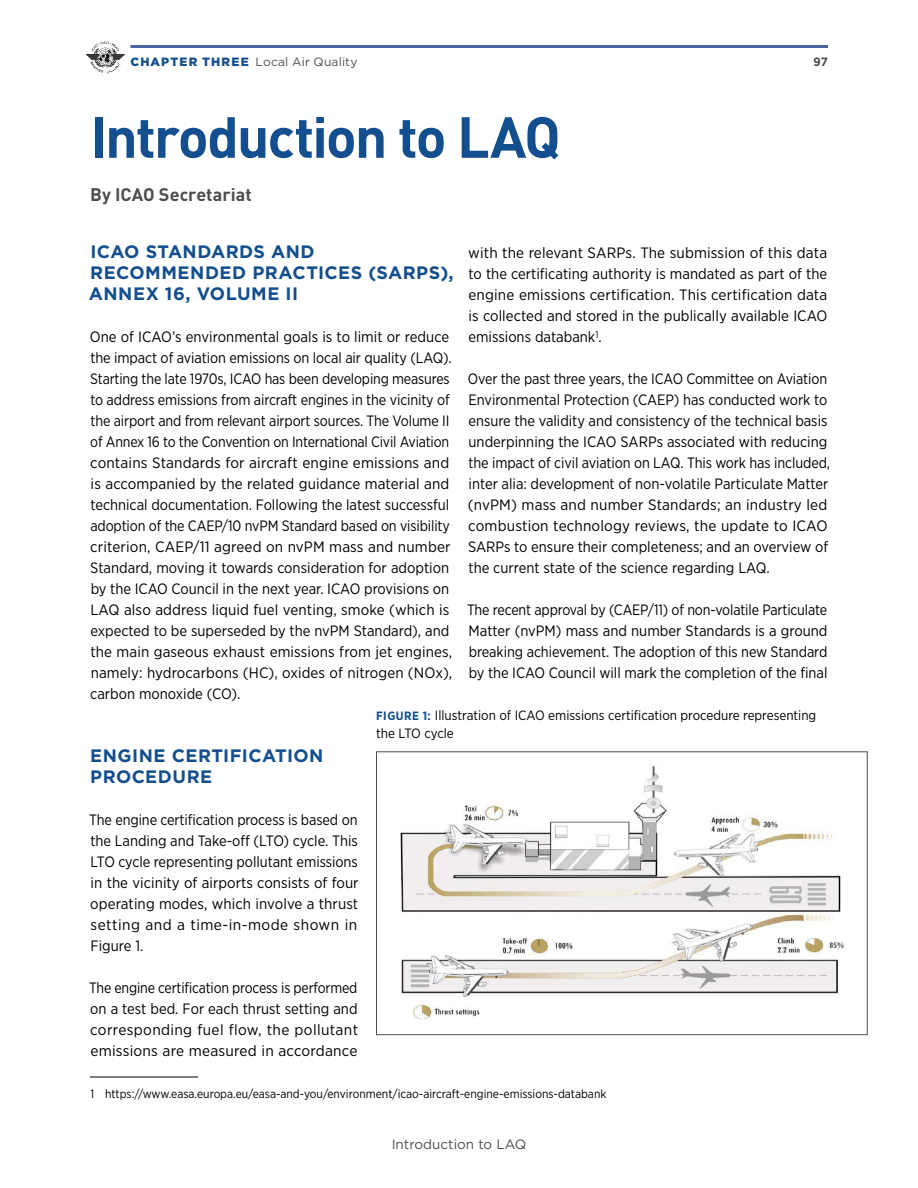
<style>
.page{position:relative;width:918px;height:1188px;background:#fff}
.page>*{position:absolute;margin:0;border:0;box-sizing:border-box;transform-origin:0 0}
.t1{font:700 57px "DIN";letter-spacing:-.035em;color:#134e8e}
.t2{font:700 18px/21px "Gotham";letter-spacing:.025em;color:#134e8e}
.t3{font:700 18px "DIN";color:#4d4d4f}
.t4{font:15px/21px "Gotham Narrow";color:#000}
.t5{font:15px/21px "Gotham Narrow";color:#000;text-align:justify;scale:1.04 1}
.t6{font:15px/21px "Gotham Narrow";color:#000;text-align:justify;scale:.96 1}
.t7{font:15px/21px "Gotham Narrow";color:#000;text-align:justify;scale:.95 1}
.t8{font:13.5px/18px "Gotham Narrow";color:#000}
.t9{font:13.5px "Gotham";color:#4d4d4f}
.t10{font:12px "Gotham Narrow";color:#000}
.t11{font:12px "Gotham";letter-spacing:.015em;color:#4d4d4f}
.t12{font:700 12px "Gotham";color:#4d4d4f}
.s1{font-weight:900;color:#134e8e}
.s2{font-weight:700;font-size:12px;color:#134e8e}
</style>
<div class="page">
<svg style="left:86px;top:41px;width:39px;height:33px"></svg>
<hr style="left:130px;top:45px;width:698px;height:3px;background:#4b659e">
<hr style="left:90px;top:1077px;width:108px;height:1px;background:#000">
<img style="left:400px;top:766px;width:444px;height:254px">
<div style="left:376px;top:752px;width:492px;height:283px;border:1px solid #4d4d4f"></div>
<p class="t11" style="left:130px;top:54px;width:229px"><span class="s1">CHAPTER THREE</span> Local Air Quality</p>
<p class="t12" style="left:814px;top:54px;width:16px">97</p>
<h1 class="t1" style="left:90px;top:100px;width:472px">Introduction to LAQ</h1>
<p class="t3" style="left:90px;top:183px;width:163px">By ICAO Secretariat</p>
<p class="t2" style="left:89px;top:241px;width:366px">ICAO STANDARDS AND<br>RECOMMENDED PRACTICES (SARPS),<br>ANNEX 16, VOLUME II</p>
<p class="t4" style="left:90px;top:326px;width:364px">One of ICAO’s environmental goals is to limit or reduce the impact of aviation emissions on local air quality (LAQ).<br>Starting the late 1970s, ICAO has been developing measures to address emissions from aircraft engines in the vicinity of the airport and from relevant airport sources. The Volume II of Annex 16 to the Convention on International Civil Aviation contains Standards for aircraft engine emissions and is accompanied by the related guidance material and technical documentation. Following the latest successful adoption of the CAEP/10 nvPM Standard based on visibility criterion, CAEP/11 agreed on nvPM mass and number Standard, moving it towards consideration for adoption by the ICAO Council in the next year. ICAO provisions on LAQ also address liquid fuel venting, smoke (which is expected to be superseded by the nvPM Standard), and the main gaseous exhaust emissions from jet engines, namely: hydrocarbons (HC), oxides of nitrogen (NOx), carbon monoxide (CO).</p>
<p class="t5" style="left:468px;top:242px;width:347px">with the relevant SARPs. The submission of this data to the certificating authority is mandated as part of the engine emissions certification. This certification data is collected and stored in the publically available ICAO emissions databank<sup>1</sup>.</p>
<p class="t4" style="left:468px;top:368px;width:364px">Over the past three years, the ICAO Committee on Aviation Environmental Protection (CAEP) has conducted work to ensure the validity and consistency of the technical basis underpinning the ICAO SARPs associated with reducing the impact of civil aviation on LAQ. This work has included, inter alia: development of non-volatile Particulate Matter (nvPM) mass and number Standards; an industry led combustion technology reviews, the update to ICAO SARPs to ensure their completeness; and an overview of the current state of the science regarding LAQ.</p>
<p class="t6" style="left:467px;top:599px;width:377px">The recent approval by (CAEP/11) of non-volatile Particulate Matter (nvPM) mass and number Standards is a ground breaking achievement. The adoption of this new Standard by the ICAO Council will mark the completion of the final</p>
<p class="t8" style="left:376px;top:706px;width:442px"><span class="s2">FIGURE 1:</span> Illustration of ICAO emissions certification procedure representing the LTO cycle</p>
<p class="t2" style="left:90px;top:745px;width:235px">ENGINE CERTIFICATION<br>PROCEDURE</p>
<p class="t4" style="left:89px;top:809px;width:271px;text-align:justify">The engine certification process is based on the Landing and Take-off (LTO) cycle. This LTO cycle representing pollutant emissions in the vicinity of airports consists of four operating modes, which involve a thrust setting and a time-in-mode shown in Figure 1.</p>
<p class="t7" style="left:89px;top:977px;width:285px">The engine certification process is performed on a test bed. For each thrust setting and corresponding fuel flow, the pollutant emissions are measured in accordance</p>
<p class="t10" style="left:90px;top:1086px;width:517px">1 https://www.easa.europa.eu/easa-and-you/environment/icao-aircraft-engine-emissions-databank</p>
<p class="t9" style="left:392px;top:1136px;width:136px">Introduction to LAQ</p>
</div>
